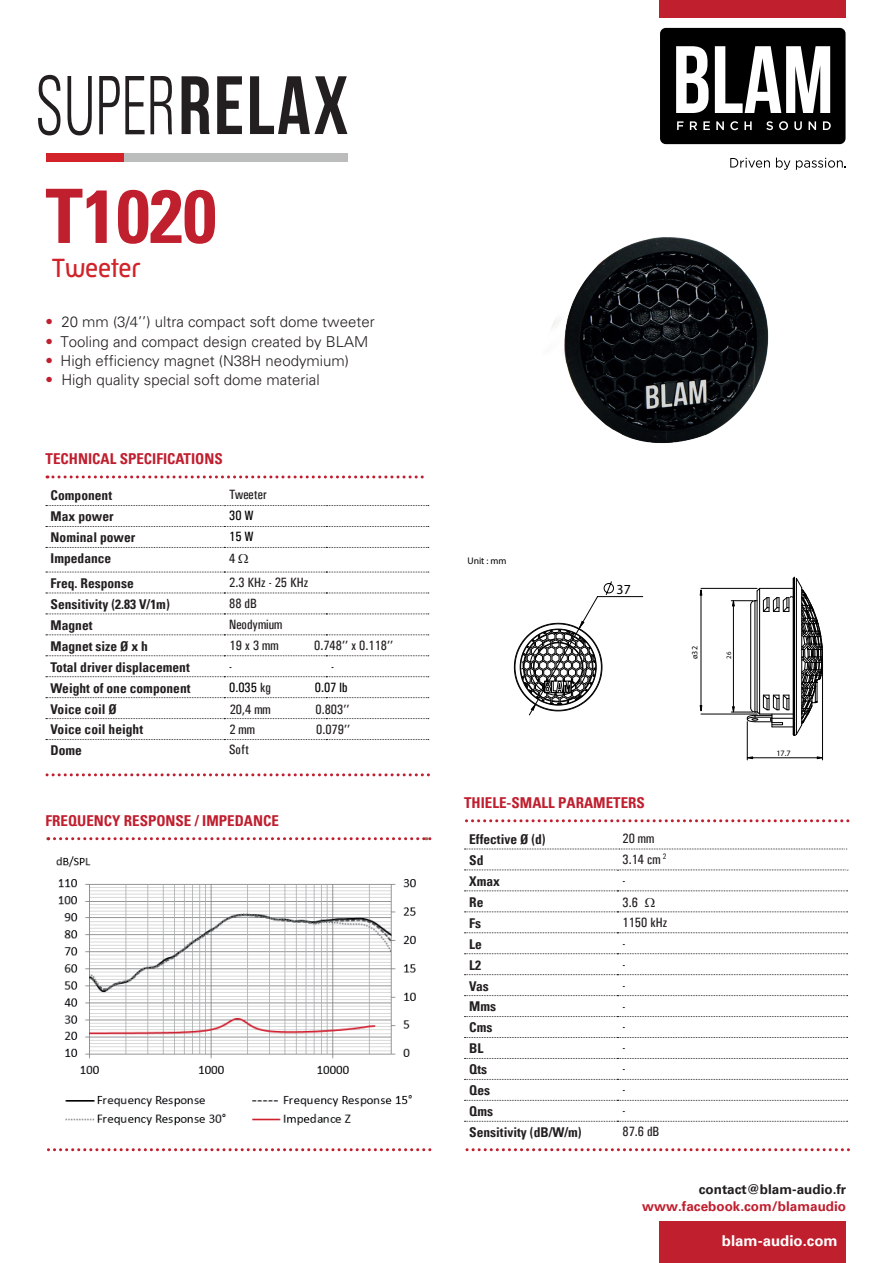
<style>
.page{position:relative;width:893px;height:1263px;background:#fff}
.page>*{position:absolute;margin:0;border:0;box-sizing:border-box;transform-origin:0 0}
.t1{font:700 condensed 75px "Univers";color:#c01f2e}
.t2{font:27px "Mic 32 New";letter-spacing:-.03em;color:#d1232a}
.t3{font:300 15px "Univers";color:#231f20}
.t4{font:700 condensed 15px "Univers";color:#c01f2f}
.t5{font:700 15px "Univers";color:#fff}
.t6{font:300 15px "Univers";color:#c01f2f}
.t7{font:300 13.8px "Helvetica";color:#000001}
.t8{font:700 condensed 13.5px/21px "Univers";color:#231f20}
.t9{font:13.5px/21.5px "Univers Condensed";color:#231f20}
.t10{font:700 13.5px "Univers";color:#c01f2f}
.t11{font:700 13.5px "Univers";color:#231f20}
.t12{font:13.5px "Univers Condensed";color:#000001}
.t13{font:300 9.6px "Helvetica";color:#000001}
.t14{font:8.25px "Myriad Pro";color:#000001}
.t15{font:8.1px "Myriad Pro";color:#000001}
.t16{font:6.75px "Myriad Pro";color:#000001}
.s1{color:#c01f2f}
.s2{color:#000001}
</style>
<div class="page">
<svg style="left:46px;top:526px;width:182px;height:1px"></svg>
<svg style="left:46px;top:547px;width:182px;height:1px"></svg>
<svg style="left:46px;top:572px;width:182px;height:1px"></svg>
<svg style="left:46px;top:593px;width:383px;height:1px"></svg>
<svg style="left:46px;top:613px;width:383px;height:1px"></svg>
<svg style="left:46px;top:634px;width:383px;height:1px"></svg>
<svg style="left:46px;top:655px;width:383px;height:1px"></svg>
<svg style="left:46px;top:676px;width:383px;height:1px"></svg>
<svg style="left:46px;top:697px;width:383px;height:1px"></svg>
<svg style="left:46px;top:718px;width:383px;height:1px"></svg>
<svg style="left:46px;top:739px;width:383px;height:1px"></svg>
<svg style="left:46px;top:475px;width:182px;height:31px"></svg>
<svg style="left:464px;top:890px;width:384px;height:1px"></svg>
<svg style="left:464px;top:932px;width:384px;height:1px"></svg>
<svg style="left:464px;top:953px;width:384px;height:1px"></svg>
<svg style="left:464px;top:974px;width:384px;height:1px"></svg>
<svg style="left:464px;top:995px;width:384px;height:1px"></svg>
<svg style="left:464px;top:1016px;width:384px;height:1px"></svg>
<svg style="left:464px;top:1037px;width:384px;height:1px"></svg>
<svg style="left:464px;top:1058px;width:384px;height:1px"></svg>
<svg style="left:464px;top:1079px;width:384px;height:1px"></svg>
<svg style="left:464px;top:1100px;width:384px;height:1px"></svg>
<svg style="left:464px;top:1121px;width:384px;height:1px"></svg>
<div style="left:660px;top:0;width:186px;height:18px;background:#c01f2e"></div>
<div style="left:660px;top:1222px;width:186px;height:41px;background:#c01f2e"></div>
<div style="left:103px;top:153px;width:244px;height:8px;background:#bbbdbd"></div>
<div style="left:46px;top:153px;width:78px;height:8px;background:#d2232a"></div>
<svg style="left:47px;top:773px;width:382px;height:3px"></svg>
<svg style="left:48px;top:837px;width:383px;height:3px"></svg>
<svg style="left:48px;top:1148px;width:383px;height:3px"></svg>
<svg style="left:467px;top:1148px;width:382px;height:3px"></svg>
<svg style="left:464px;top:819px;width:385px;height:51px"></svg>
<svg style="left:182px;top:76px;width:28px;height:58px"></svg>
<svg style="left:217px;top:76px;width:11px;height:58px"></svg>
<svg style="left:38px;top:75px;width:22px;height:60px"></svg>
<svg style="left:67px;top:76px;width:25px;height:59px"></svg>
<svg style="left:99px;top:76px;width:73px;height:58px"></svg>
<img style="left:56px;top:856px;width:360px;height:270px">
<svg style="left:514px;top:593px;width:129px;height:122px"></svg>
<svg style="left:731px;top:593px;width:92px;height:143px"></svg>
<svg style="left:700px;top:705px;width:2px;height:7px"></svg>
<hr style="left:822px;top:660px;width:1px;height:100px;background:#000001">
<hr style="left:747px;top:722px;width:1px;height:38px;background:#000001">
<hr style="left:753px;top:757px;width:64px;height:1px;background:#000001">
<svg style="left:817px;top:756px;width:5px;height:3px"></svg>
<svg style="left:746px;top:756px;width:7px;height:3px"></svg>
<img style="left:228px;top:17px;width:618px;height:576px">
<hr style="left:701px;top:588px;width:56px;height:1px;background:#000001">
<hr style="left:701px;top:714px;width:56px;height:1px;background:#000001">
<hr style="left:701px;top:591px;width:1px;height:116px;background:#000001">
<svg style="left:239px;top:554px;width:9px;height:9px"></svg>
<svg style="left:464px;top:911px;width:384px;height:1px"></svg>
<h1 class="t1" style="left:45px;top:170px;width:172px">T1020</h1>
<h2 class="t2" style="left:51px;top:253px;width:91px">Tweeter</h2>
<p class="t3" style="left:45px;top:312px;width:331px"><span class="s1">•</span> 20 mm (3/4’’) ultra compact soft dome tweeter</p>
<p class="t6" style="left:45px;top:351px;width:9px">•</p>
<p class="t3" style="left:45px;top:371px;width:276px"><span class="s1">•</span> High quality special soft dome material</p>
<p class="t3" style="left:45px;top:333px;width:324px"><span class="s1">•</span> Tooling and compact design created by BLAM</p>
<p class="t3" style="left:61px;top:351px;width:290px">High efficiency magnet (N38H neodymium)</p>
<p class="t4" style="left:45px;top:450px;width:179px">TECHNICAL SPECIFICATIONS</p>
<p class="t8" style="left:51px;top:485px;width:63px">Component</p>
<p class="t9" style="left:229px;top:484px;width:39px">Tweeter</p>
<p class="t8" style="left:51px;top:506px;width:64px">Max power</p>
<p class="t12" style="left:229px;top:508px;width:26px">30 W</p>
<p class="t8" style="left:51px;top:527px;width:86px">Nominal power</p>
<p class="t12" style="left:229px;top:529px;width:26px">15 W</p>
<p class="t8" style="left:51px;top:548px;width:62px">Impedance</p>
<p class="t9" style="left:229px;top:548px;width:8px">4</p>
<p class="t8" style="left:51px;top:572px;width:85px">Freq. Response</p>
<p class="t9" style="left:229px;top:572px;width:81px">2.3 KHz - 25 KHz</p>
<p class="t8" style="left:51px;top:593px;width:121px">Sensitivity (2.83 V/1m)</p>
<p class="t9" style="left:229px;top:592px;width:29px">88 dB</p>
<p class="t9" style="left:229px;top:635px;width:51px">19 x 3 mm</p>
<p class="t9" style="left:314px;top:635px;width:80px">0.748’’ x 0.118’’</p>
<p class="t8" style="left:51px;top:614px;width:43px">Magnet</p>
<p class="t9" style="left:229px;top:613px;width:55px">Neodymium</p>
<p class="t8" style="left:51px;top:635px;width:141px">Magnet size Ø x h<br>Total driver displacement</p>
<p class="t9" style="left:229px;top:655px;width:4px">-</p>
<p class="t9" style="left:331px;top:655px;width:4px">-</p>
<p class="t8" style="left:51px;top:677px;width:141px">Weight of one component</p>
<p class="t9" style="left:229px;top:676px;width:43px;text-align:justify"><span class="s2">0.035</span> kg 20,4 mm 2 mm</p>
<p class="t8" style="left:51px;top:698px;width:94px">Voice coil Ø<br>Voice coil height<br>Dome</p>
<p class="t9" style="left:229px;top:739px;width:21px">Soft</p>
<p class="t4" style="left:45px;top:811px;width:235px">FREQUENCY RESPONSE / IMPEDANCE</p>
<p class="t12" style="left:315px;top:679px;width:34px">0.07 lb</p>
<p class="t9" style="left:315px;top:699px;width:36px;line-height:20.2px">0.803’’<br>0.079’’</p>
<p class="t13" style="left:467px;top:555px;width:41px">Unit : mm</p>
<p class="t7" style="left:617px;top:580px;width:16px">37</p>
<p class="t15" style="left:690px;top:659px;width:14px;rotate:-90deg">ø32</p>
<p class="t16" style="left:725px;top:658px;width:8px;rotate:-90deg">26</p>
<p class="t4" style="left:464px;top:793px;width:182px">THIELE-SMALL PARAMETERS</p>
<p class="t8" style="left:469px;top:828px;width:78px">Effective Ø (d)</p>
<p class="t9" style="left:622px;top:827px;width:33px">20 mm</p>
<p class="t8" style="left:469px;top:849px;width:16px">Sd</p>
<p class="t9" style="left:622px;top:848px;width:46px">3.14 cm <sup>2</sup></p>
<p class="t8" style="left:469px;top:870px;width:32px">Xmax</p>
<p class="t9" style="left:622px;top:869px;width:4px">-</p>
<p class="t8" style="left:469px;top:891px;width:16px">Re</p>
<p class="t9" style="left:622px;top:891px;width:17px">3.6</p>
<p class="t8" style="left:469px;top:912px;width:13px">Fs</p>
<p class="t9" style="left:622px;top:911px;width:46px">1150 kHz</p>
<p class="t8" style="left:469px;top:933px;width:14px">Le</p>
<p class="t9" style="left:622px;top:932px;width:4px">-</p>
<p class="t8" style="left:469px;top:954px;width:13px">L2</p>
<p class="t9" style="left:622px;top:953px;width:4px">-</p>
<p class="t8" style="left:469px;top:975px;width:21px">Vas</p>
<p class="t9" style="left:622px;top:974px;width:4px">-</p>
<p class="t8" style="left:469px;top:996px;width:28px">Mms</p>
<p class="t9" style="left:622px;top:995px;width:4px">-</p>
<p class="t8" style="left:469px;top:1017px;width:25px">Cms</p>
<p class="t9" style="left:622px;top:1016px;width:4px">-</p>
<p class="t8" style="left:469px;top:1038px;width:16px">BL</p>
<p class="t9" style="left:622px;top:1037px;width:4px">-</p>
<p class="t8" style="left:469px;top:1059px;width:19px">Qts</p>
<p class="t9" style="left:622px;top:1058px;width:4px">-</p>
<p class="t8" style="left:469px;top:1080px;width:22px">Qes</p>
<p class="t9" style="left:622px;top:1079px;width:4px">-</p>
<p class="t8" style="left:469px;top:1101px;width:25px">Qms</p>
<p class="t9" style="left:622px;top:1100px;width:4px">-</p>
<p class="t8" style="left:469px;top:1121px;width:114px">Sensitivity (dB/W/m)</p>
<p class="t9" style="left:622px;top:1121px;width:38px">87.6 dB</p>
<p class="t14" style="left:776px;top:748px;width:16px">17.7</p>
<p class="t11" style="left:699px;top:1182px;width:149px">contact@blam-audio.fr</p>
<p class="t10" style="left:642px;top:1198px;width:206px">www.facebook.com/blamaudio</p>
<p class="t5" style="left:722px;top:1231px;width:117px">blam-audio.com</p>
</div>
